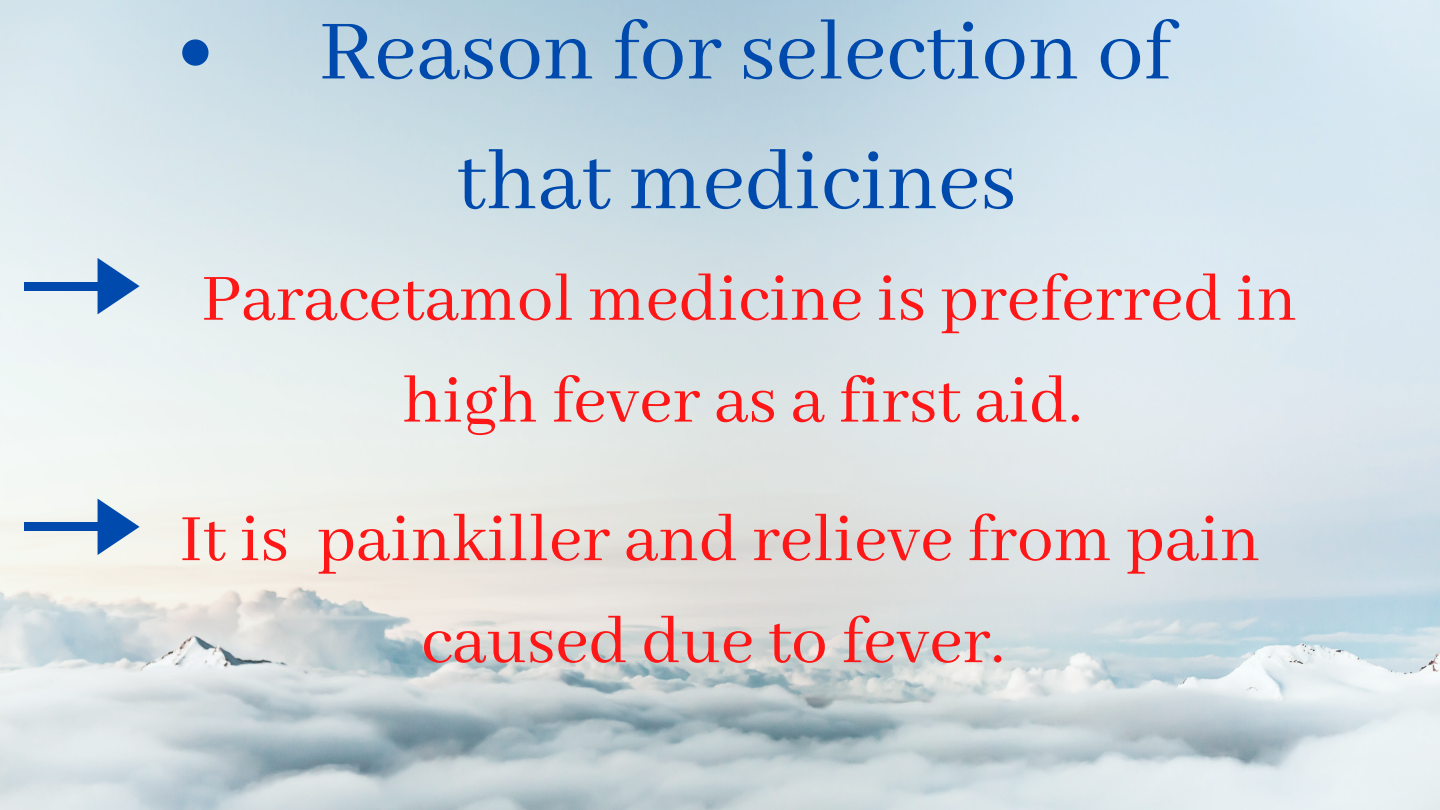
<style>
.page{position:relative;width:1440px;height:810px;background:#fff}
.page>*{position:absolute;margin:0;border:0;box-sizing:border-box;transform-origin:0 0}
.t1{font:93px/129.8px "Abhaya Libre";color:#004aad;text-align:center}
.t2{font:73px/102px "Abhaya Libre";color:#ff1616;text-align:center}
.t3{font:72.8px/101.8px "Abhaya Libre";color:#ff1616;text-align:center}
</style>
<div class="page">
<img style="left:0;top:0;width:1440px;height:810px">
<svg style="left:182px;top:39px;width:26px;height:27px"></svg>
<div style="left:25px;top:282px;width:81px;height:8px;background:#004aad"></div>
<svg style="left:98px;top:258px;width:42px;height:56px;background:#749dcf"></svg>
<div style="left:25px;top:523px;width:81px;height:8px;background:#004aad"></div>
<svg style="left:98px;top:499px;width:42px;height:56px"></svg>
<p class="t1" style="left:319px;top:-10px;width:854px">Reason for selection of that medicines</p>
<p class="t3" style="left:201px;top:251px;width:1097px">Paracetamol medicine is preferred in high fever as a first aid.</p>
<p class="t2" style="left:180px;top:491px;width:1082px">It is painkiller and relieve from pain caused due to fever.</p>
</div>
